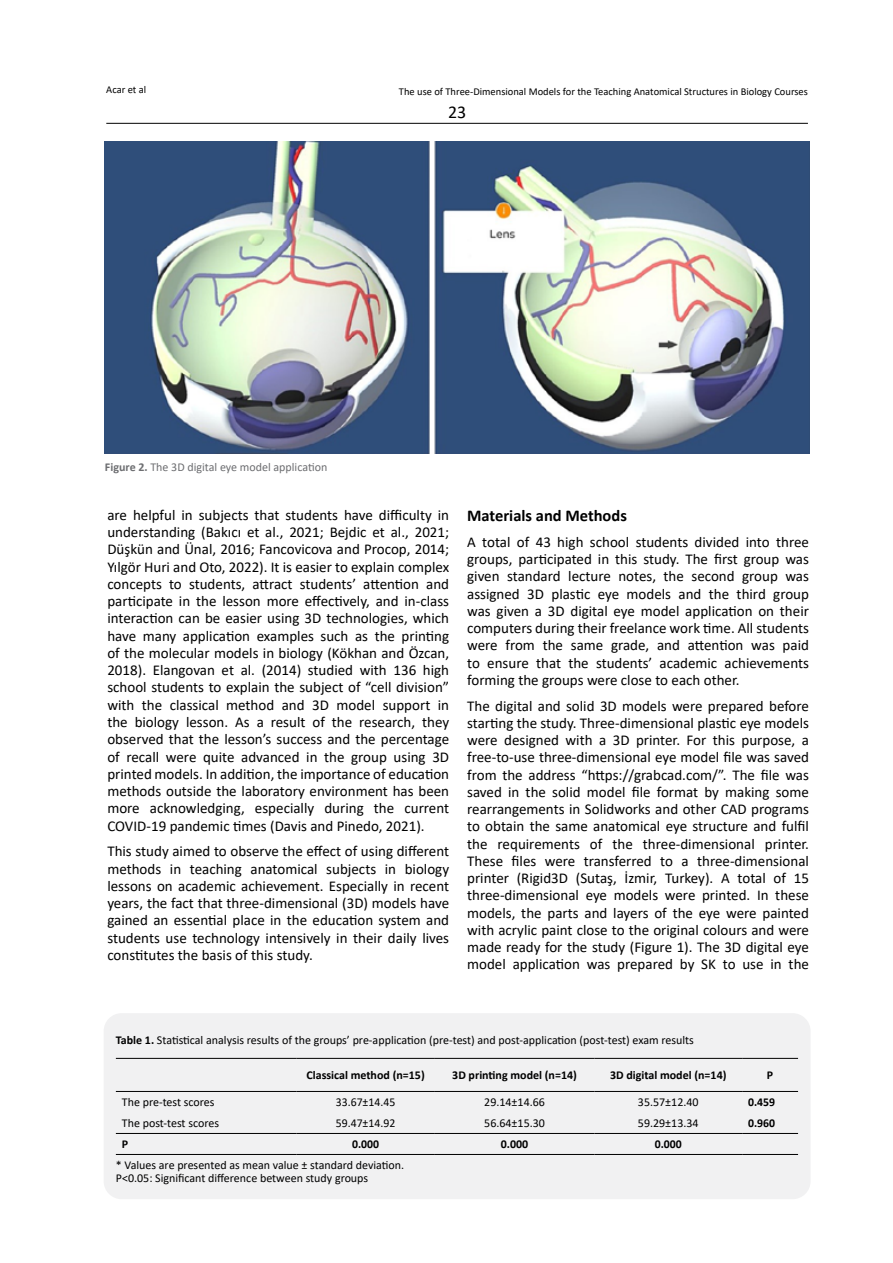
<style>
.page{position:relative;width:893px;height:1263px;background:#fff}
.page>*{position:absolute;margin:0;border:0;box-sizing:border-box;transform-origin:0 0}
.t1{font:18px "Calibri";color:#000}
.t2{font:700 16.5px "Calibri";color:#000}
.t3{font:15px/17.2px "Calibri";color:#000;text-align:justify}
.t4{font:12px/13.4px "Calibri";color:#000}
.t5{font:700 12px "Calibri";color:#000}
.t6{font:12px "Calibri";color:#6d6e71}
.t7{font:10.5px "Calibri";color:#000}
.s1{font-weight:700}
</style>
<div class="page">
<hr style="left:106px;top:123px;width:702px;height:1px;background:#000">
<div style="left:104px;top:1013px;width:707px;height:186px;background:#f1f1f2;border-radius:18px"></div>
<img style="left:105px;top:141px;width:704px;height:313px">
<hr style="left:116px;top:1058px;width:180px;height:1px;background:#000">
<hr style="left:296px;top:1058px;width:139px;height:1px;background:#000">
<hr style="left:435px;top:1058px;width:159px;height:1px;background:#000">
<hr style="left:594px;top:1058px;width:148px;height:1px;background:#000">
<hr style="left:742px;top:1058px;width:56px;height:1px;background:#000">
<hr style="left:116px;top:1091px;width:180px;height:1px;background:#000">
<hr style="left:296px;top:1091px;width:139px;height:1px;background:#000">
<hr style="left:435px;top:1091px;width:159px;height:1px;background:#000">
<hr style="left:594px;top:1091px;width:148px;height:1px;background:#000">
<hr style="left:742px;top:1091px;width:56px;height:1px;background:#000">
<hr style="left:116px;top:1133px;width:180px;height:1px;background:#000">
<hr style="left:296px;top:1133px;width:139px;height:1px;background:#000">
<hr style="left:435px;top:1133px;width:159px;height:1px;background:#000">
<hr style="left:594px;top:1133px;width:148px;height:1px;background:#000">
<hr style="left:742px;top:1133px;width:56px;height:1px;background:#000">
<hr style="left:116px;top:1154px;width:180px;height:1px;background:#000">
<hr style="left:296px;top:1154px;width:139px;height:1px;background:#000">
<hr style="left:435px;top:1154px;width:159px;height:1px;background:#000">
<hr style="left:594px;top:1154px;width:148px;height:1px;background:#000">
<hr style="left:742px;top:1154px;width:56px;height:1px;background:#000">
<p class="t7" style="left:106px;top:82px;width:41px">Acar et al</p>
<p class="t7" style="left:399px;top:84px;width:410px">The use of Three-Dimensional Models for the Teaching Anatomical Structures in Biology Courses</p>
<p class="t1" style="left:448px;top:99px;width:20px">23</p>
<p class="t6" style="left:105px;top:458px;width:224px"><span class="s1">Figure 2.</span> The 3D digital eye model application</p>
<p class="t3" style="left:107px;top:506px;width:343px">are helpful in subjects that students have difficulty in understanding (Bakıcı et al., 2021; Bejdic et al., 2021; Düşkün and Ünal, 2016; Fancovicova and Procop, 2014; Yılgör Huri and Oto, 2022). It is easier to explain complex concepts to students, attract students’ attention and participate in the lesson more effectively, and in-class interaction can be easier using 3D technologies, which have many application examples such as the printing of the molecular models in biology (Kökhan and Özcan, 2018). Elangovan et al. (2014) studied with 136 high school students to explain the subject of “cell division” with the classical method and 3D model support in the biology lesson. As a result of the research, they observed that the lesson’s success and the percentage of recall were quite advanced in the group using 3D printed models. In addition, the importance of education methods outside the laboratory environment has been more acknowledging, especially during the current COVID-19 pandemic times (Davis and Pinedo, 2021).</p>
<p class="t3" style="left:107px;top:842px;width:343px">This study aimed to observe the effect of using different methods in teaching anatomical subjects in biology lessons on academic achievement. Especially in recent years, the fact that three-dimensional (3D) models have gained an essential place in the education system and students use technology intensively in their daily lives constitutes the basis of this study.</p>
<p class="t2" style="left:467px;top:504px;width:161px">Materials and Methods</p>
<p class="t3" style="left:467px;top:533px;width:343px">A total of 43 high school students divided into three groups, participated in this study. The first group was given standard lecture notes, the second group was assigned 3D plastic eye models and the third group was given a 3D digital eye model application on their computers during their freelance work time. All students were from the same grade, and attention was paid to ensure that the students’ academic achievements forming the groups were close to each other.</p>
<p class="t3" style="left:467px;top:697px;width:343px">The digital and solid 3D models were prepared before starting the study. Three-dimensional plastic eye models were designed with a 3D printer. For this purpose, a free-to-use three-dimensional eye model file was saved from the address “https://grabcad.com/”. The file was saved in the solid model file format by making some rearrangements in Solidworks and other CAD programs to obtain the same anatomical eye structure and fulfil the requirements of the three-dimensional printer.<br>These files were transferred to a three-dimensional printer (Rigid3D (Sutaş, İzmir, Turkey). A total of 15 three-dimensional eye models were printed. In these models, the parts and layers of the eye were painted with acrylic paint close to the original colours and were made ready for the study (Figure 1). The 3D digital eye model application was prepared by SK to use in the</p>
<p class="t4" style="left:116px;top:1032px;width:579px"><span class="s1">Table 1.</span> Statistical analysis results of the groups’ pre-application (pre-test) and post-application (post-test) exam results</p>
<p class="t5" style="left:306px;top:1067px;width:120px">Classical method (n=15)</p>
<p class="t5" style="left:452px;top:1067px;width:126px">3D printing model (n=14)</p>
<p class="t5" style="left:610px;top:1067px;width:118px">3D digital model (n=14)</p>
<p class="t5" style="left:767px;top:1067px;width:8px">P</p>
<p class="t4" style="left:122px;top:1095px;width:94px">The pre-test scores</p>
<p class="t4" style="left:336px;top:1095px;width:61px">33.67±14.45</p>
<p class="t4" style="left:484px;top:1095px;width:62px">29.14±14.66</p>
<p class="t4" style="left:638px;top:1095px;width:62px">35.57±12.40</p>
<p class="t5" style="left:748px;top:1094px;width:28px">0.459</p>
<p class="t4" style="left:122px;top:1116px;width:99px">The post-test scores</p>
<p class="t4" style="left:336px;top:1116px;width:61px">59.47±14.92</p>
<p class="t4" style="left:484px;top:1116px;width:62px">56.64±15.30</p>
<p class="t4" style="left:638px;top:1116px;width:62px">59.29±13.34</p>
<p class="t5" style="left:748px;top:1115px;width:28px">0.960</p>
<p class="t5" style="left:122px;top:1136px;width:8px">P</p>
<p class="t5" style="left:352px;top:1136px;width:28px">0.000</p>
<p class="t5" style="left:501px;top:1136px;width:29px">0.000</p>
<p class="t5" style="left:655px;top:1136px;width:28px">0.000</p>
<p class="t4" style="left:116px;top:1158px;width:290px">* Values are presented as mean value ± standard deviation.<br>P&lt;0.05: Significant difference between study groups</p>
</div>
